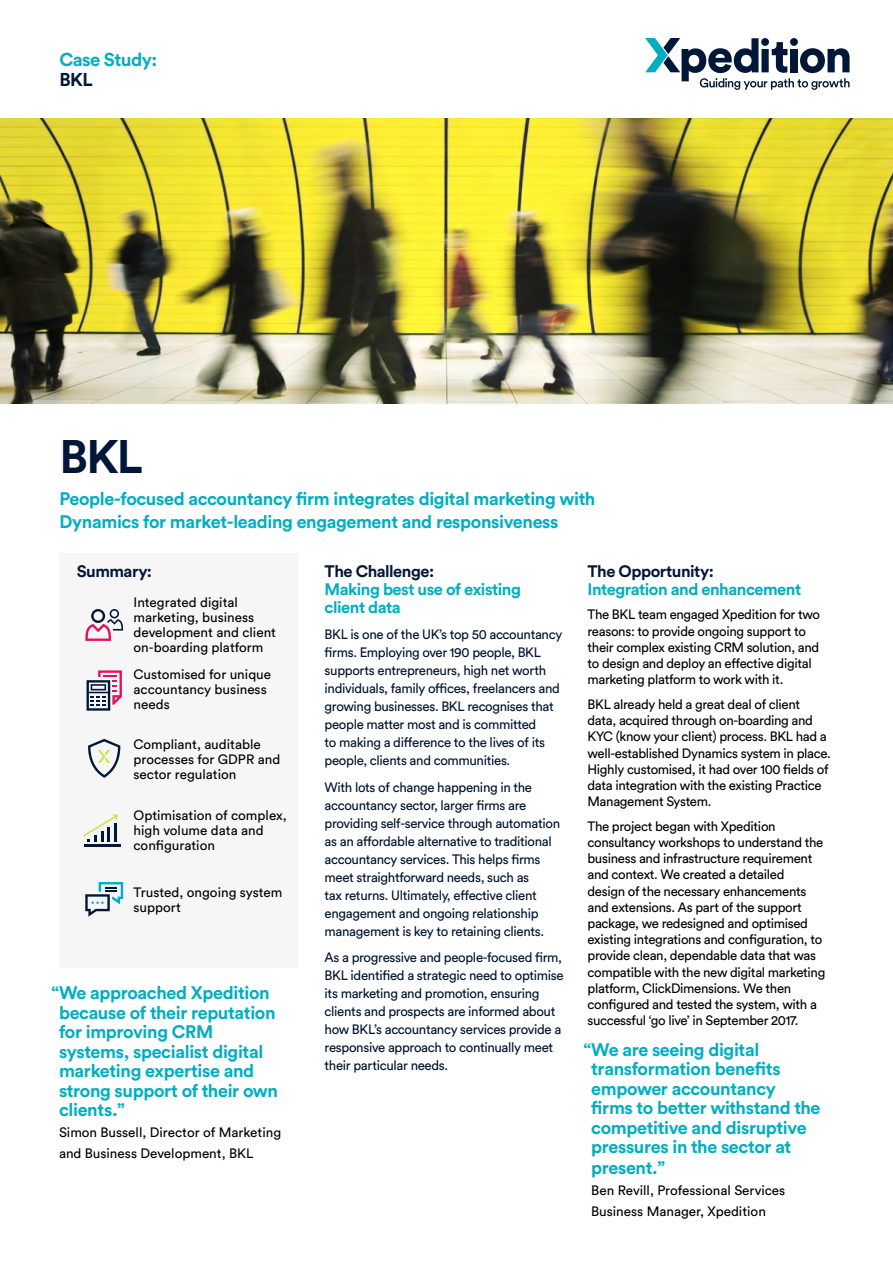
<style>
.page{position:relative;width:893px;height:1263px;background:#fff}
.page>*{position:absolute;margin:0;border:0;box-sizing:border-box;transform-origin:0 0}
.t1{font:700 46.5px "Circular Std";color:#001738}
.t2{font:700 18.45px "Circular Std";letter-spacing:-.03em;color:#00aec2}
.t3{font:700 18.45px "Circular Std";color:#001738}
.t4{font:700 18px/19.5px "Circular Std";letter-spacing:-.02em;color:#00aec2}
.t5{font:700 16.5px/18px "Circular Std";letter-spacing:-.03em;color:#00aec2}
.t6{font:700 16.5px "Circular Std";letter-spacing:-.03em;color:#001738}
.t7{font:13.5px/16.2px "Circular Std";letter-spacing:-.025em;color:#000}
.t8{font:13.5px/18px "Circular Std";letter-spacing:-.025em;color:#00132e}
.t9{font:13.5px/15px "Circular Std";color:#000}
</style>
<div class="page">
<div style="left:60px;top:553px;width:238px;height:414px;background:#f6f6f6"></div>
<svg style="left:645px;top:38px;width:204px;height:52px"></svg>
<hr style="left:84px;top:844px;width:37px;height:3px;background:#001738">
<svg style="left:84px;top:814px;width:34px;height:28px"></svg>
<svg style="left:87px;top:670px;width:35px;height:41px"></svg>
<svg style="left:88px;top:739px;width:32px;height:39px"></svg>
<svg style="left:85px;top:609px;width:38px;height:32px"></svg>
<svg style="left:85px;top:882px;width:38px;height:35px"></svg>
<img style="left:0;top:118px;width:893px;height:286px">
<h2 class="t2" style="left:60px;top:48px;width:99px">Case Study:</h2>
<h2 class="t3" style="left:60px;top:68px;width:35px">BKL</h2>
<h1 class="t1" style="left:60px;top:427px;width:85px">BKL</h1>
<h3 class="t4" style="left:60px;top:487px;width:537px;line-height:22.5px">People-focused accountancy firm integrates digital marketing with<br>Dynamics for market-leading engagement and responsiveness</h3>
<p class="t6" style="left:77px;top:560px;width:77px">Summary:</p>
<p class="t9" style="left:134px;top:595px;width:144px">Integrated digital marketing, business development and client on-boarding platform</p>
<p class="t9" style="left:134px;top:666px;width:139px">Customised for unique accountancy business needs</p>
<p class="t9" style="left:134px;top:737px;width:148px">Compliant, auditable processes for GDPR and sector regulation</p>
<p class="t9" style="left:134px;top:807px;width:155px">Optimisation of complex, high volume data and configuration</p>
<p class="t9" style="left:134px;top:884px;width:150px">Trusted, ongoing system support</p>
<h3 class="t4" style="left:59px;top:982px;width:221px;text-indent:-8px">“We approached Xpedition because of their reputation for improving CRM systems, specialist digital marketing expertise and strong support of their own clients.”</h3>
<p class="t9" style="left:59px;top:1121px;width:224px;line-height:21px">Simon Bussell, Director of Marketing and Business Development, BKL</p>
<p class="t6" style="left:325px;top:560px;width:111px">The Challenge:</p>
<p class="t5" style="left:325px;top:579px;width:198px">Making best use of existing client data</p>
<p class="t8" style="left:325px;top:625px;width:239px">BKL is one of the UK’s top 50 accountancy firms. Employing over 190 people, BKL supports entrepreneurs, high net worth individuals, family offices, freelancers and growing businesses. BKL recognises that people matter most and is committed<br>to making a difference to the lives of its people, clients and communities.</p>
<p class="t8" style="left:325px;top:778px;width:237px">With lots of change happening in the accountancy sector, larger firms are providing self-service through automation as an affordable alternative to traditional accountancy services. This helps firms meet straightforward needs, such as<br>tax returns. Ultimately, effective client engagement and ongoing relationship management is key to retaining clients.</p>
<p class="t8" style="left:325px;top:948px;width:241px">As a progressive and people-focused firm, BKL identified a strategic need to optimise its marketing and promotion, ensuring clients and prospects are informed about how BKL’s accountancy services provide a responsive approach to continually meet their particular needs.</p>
<p class="t6" style="left:587px;top:560px;width:128px">The Opportunity:</p>
<p class="t5" style="left:587px;top:579px;width:215px">Integration and enhancement</p>
<p class="t7" style="left:587px;top:606px;width:234px">The BKL team engaged Xpedition for two reasons: to provide ongoing support to their complex existing CRM solution, and to design and deploy an effective digital marketing platform to work with it.</p>
<p class="t7" style="left:587px;top:696px;width:245px">BKL already held a great deal of client data, acquired through on-boarding and KYC (know your client) process. BKL had a well-established Dynamics system in place.<br>Highly customised, it had over 100 fields of data integration with the existing Practice Management System.</p>
<p class="t7" style="left:587px;top:818px;width:239px">The project began with Xpedition consultancy workshops to understand the business and infrastructure requirement and context. We created a detailed design of the necessary enhancements and extensions. As part of the support package, we redesigned and optimised existing integrations and configuration, to provide clean, dependable data that was compatible with the new digital marketing platform, ClickDimensions. We then configured and tested the system, with a successful ‘go live’ in September 2017.</p>
<h3 class="t4" style="left:591px;top:1039px;width:231px;text-indent:-8px">“We are seeing digital transformation benefits empower accountancy firms to better withstand the competitive and disruptive pressures in the sector at present.”</h3>
<p class="t9" style="left:591px;top:1180px;width:196px;line-height:21px">Ben Revill, Professional Services<br>Business Manager, Xpedition</p>
</div>
